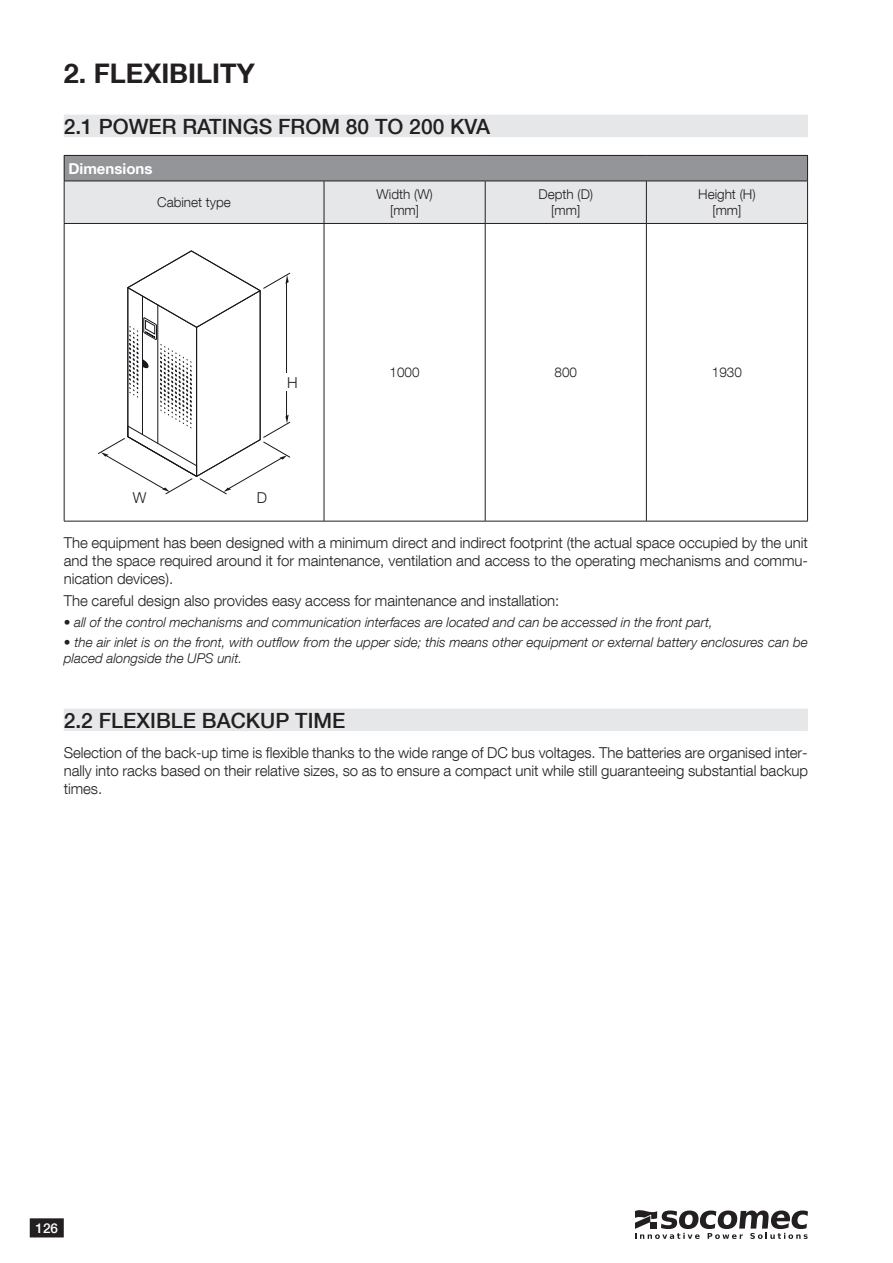
<style>
.page{position:relative;width:893px;height:1263px;background:#fff}
.page>*{position:absolute;margin:0;border:0;box-sizing:border-box;transform-origin:0 0}
.t1{font:700 27px "Helvetica Neue LT Com";color:#231f20}
.t2{font:500 21px "Helvetica Neue LT Com";color:#231f20}
.t3{font:300 15px/18px "Helvetica Neue LT Com";letter-spacing:-.005em;color:#231f20;text-align:justify}
.t4{font:700 15px "Helvetica Neue LT Com";color:#fff}
.t5{font:italic 300 13.5px/16.2px "Helvetica Neue LT Com";color:#231f20}
.t6{font:300 13.5px/16.2px "Helvetica Neue LT Com";color:#231f20;text-align:center}
.t7{font:500 13.5px "Helvetica Neue LT Com";color:#fff}
</style>
<div class="page">
<div style="left:64px;top:115px;width:744px;height:22px;background:#e6e7e9"></div>
<div style="left:64px;top:708px;width:744px;height:23px;background:#e6e7e9"></div>
<hr style="left:64px;top:155px;width:260px;height:1px;background:#231f20">
<hr style="left:324px;top:155px;width:161px;height:1px;background:#231f20">
<hr style="left:485px;top:155px;width:161px;height:1px;background:#231f20">
<hr style="left:646px;top:155px;width:162px;height:1px;background:#231f20">
<svg style="left:64px;top:156px;width:744px;height:67px;background:#c4c6c8"></svg>
<hr style="left:64px;top:181px;width:1px;height:42px;background:#231f20">
<hr style="left:807px;top:181px;width:1px;height:42px;background:#231f20">
<hr style="left:64px;top:224px;width:1px;height:297px;background:#231f20">
<hr style="left:807px;top:224px;width:1px;height:297px;background:#231f20">
<hr style="left:64px;top:521px;width:260px;height:1px;background:#231f20">
<hr style="left:324px;top:521px;width:161px;height:1px;background:#231f20">
<hr style="left:485px;top:521px;width:161px;height:1px;background:#231f20">
<hr style="left:646px;top:521px;width:162px;height:1px;background:#231f20">
<hr style="left:324px;top:181px;width:1px;height:42px;background:#231f20">
<hr style="left:485px;top:181px;width:1px;height:42px;background:#231f20">
<hr style="left:646px;top:181px;width:1px;height:42px;background:#231f20">
<hr style="left:324px;top:224px;width:1px;height:297px;background:#231f20">
<hr style="left:485px;top:224px;width:1px;height:297px;background:#231f20">
<hr style="left:646px;top:224px;width:1px;height:297px;background:#231f20">
<hr style="left:64px;top:181px;width:260px;height:1px;background:#231f20">
<hr style="left:324px;top:181px;width:161px;height:1px;background:#231f20">
<hr style="left:485px;top:181px;width:161px;height:1px;background:#231f20">
<hr style="left:646px;top:181px;width:162px;height:1px;background:#231f20">
<hr style="left:64px;top:223px;width:260px;height:1px;background:#231f20">
<hr style="left:324px;top:223px;width:161px;height:1px;background:#231f20">
<hr style="left:485px;top:223px;width:161px;height:1px;background:#231f20">
<hr style="left:646px;top:223px;width:162px;height:1px;background:#231f20">
<svg style="left:98px;top:250px;width:192px;height:244px"></svg>
<div style="left:131px;top:490px;width:17px;height:14px;background:#fff"></div>
<div style="left:253px;top:489px;width:17px;height:18px;background:#fff"></div>
<div style="left:284px;top:373px;width:17px;height:18px;background:#fff"></div>
<svg style="left:635px;top:1210px;width:173px;height:29px"></svg>
<div style="left:650px;top:1222px;width:7px;height:7px;background:#231f20"></div>
<div style="left:31px;top:1219px;width:32px;height:18px;background:#231f20"></div>
<div style="left:30px;top:1218px;width:34px;height:19px;border:2px solid #231f20"></div>
<h1 class="t1" style="left:64px;top:56px;width:192px">2. FLEXIBILITY</h1>
<h2 class="t2" style="left:64px;top:114px;width:428px">2.1 POWER RATINGS FROM 80 TO 200 KVA</h2>
<p class="t4" style="left:68px;top:159px;width:86px">Dimensions</p>
<p class="t6" style="left:157px;top:194px;width:75px">Cabinet type</p>
<p class="t6" style="left:376px;top:186px;width:58px">Width (W) [mm]</p>
<p class="t6" style="left:538px;top:186px;width:56px">Depth (D) [mm]</p>
<p class="t6" style="left:698px;top:186px;width:59px">Height (H) [mm]</p>
<p class="t3" style="left:287px;top:373px;width:12px">H</p>
<p class="t3" style="left:133px;top:488px;width:15px">W</p>
<p class="t3" style="left:257px;top:489px;width:12px">D</p>
<p class="t6" style="left:390px;top:364px;width:32px">1000</p>
<p class="t6" style="left:554px;top:364px;width:24px">800</p>
<p class="t6" style="left:712px;top:364px;width:32px">1930</p>
<p class="t3" style="left:64px;top:533px;width:746px">The equipment has been designed with a minimum direct and indirect footprint (the actual space occupied by the unit and the space required around it for maintenance, ventilation and access to the operating mechanisms and commu&shy;nication devices).</p>
<p class="t3" style="left:64px;top:591px;width:497px">The careful design also provides easy access for maintenance and installation:</p>
<p class="t5" style="left:64px;top:613px;width:651px">• all of the control mechanisms and communication interfaces are located and can be accessed in the front part,</p>
<p class="t5" style="left:64px;top:634px;width:746px">• the air inlet is on the front, with outflow from the upper side; this means other equipment or external battery enclosures can be placed alongside the UPS unit.</p>
<h2 class="t2" style="left:64px;top:708px;width:283px">2.2 FLEXIBLE BACKUP TIME</h2>
<p class="t3" style="left:64px;top:744px;width:746px">Selection of the back-up time is flexible thanks to the wide range of DC bus voltages. The batteries are organised inter&shy;nally into racks based on their relative sizes, so as to ensure a compact unit while still guaranteeing substantial backup times.</p>
<p class="t7" style="left:36px;top:1220px;width:24px">126</p>
</div>
